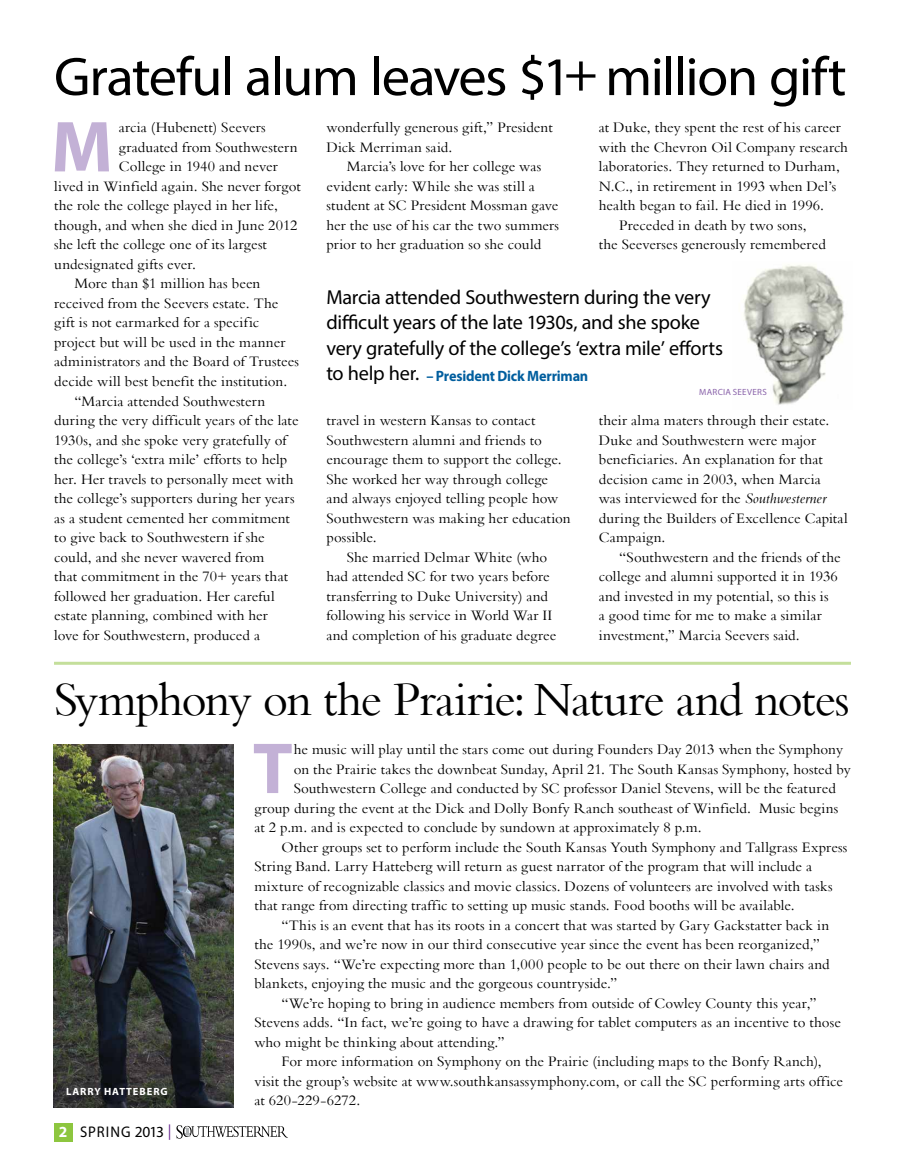
<style>
.page{position:relative;width:905px;height:1175px;background:#fff}
.page>*{position:absolute;margin:0;border:0;box-sizing:border-box;transform-origin:0 0}
.t1{font:700 72.9px "Myriad Pro";color:#c3b1d6}
.t2{font:54.75px "Myriad Pro";letter-spacing:-.025em;color:#000}
.t3{font:49.5px "Bembo";letter-spacing:-.03em;color:#000}
.t4{font:20.25px/25.5px "Myriad Pro";letter-spacing:-.015em;color:#000}
.t5{font:15.45px "Myriad Pro";letter-spacing:.06em;color:#000;scale:.95 1}
.t6{font:15px/19.5px "Bembo";letter-spacing:.005em;color:#000}
.t7{font:700 15px "Myriad Pro";letter-spacing:-.015em;color:#005e9e;scale:.95 1}
.t8{font:700 10.5px "Myriad Pro";letter-spacing:.085em;color:#fff}
.t9{font:9px "Myriad Pro";letter-spacing:.03em;color:#8a63aa}
.s1{font-weight:400;font-size:20.25px;color:#000}
.s2{font-style:italic}
.s3{font-weight:700;color:#fff}
.s4{color:#6a2c91}
</style>
<div class="page">
<svg style="left:176px;top:1125px;width:112px;height:13px"></svg>
<div style="left:54px;top:1122px;width:18px;height:19px;background:#8dc63f"></div>
<hr style="left:54px;top:662px;width:796px;height:2px;background:#c4df9b">
<img style="left:53px;top:744px;width:181px;height:363px">
<img style="left:744px;top:264px;width:100px;height:141px">
<h2 class="t2" style="left:54px;top:43px;width:794px">Grateful alum leaves $1+ million gift</h2>
<h1 class="t1" style="left:51px;top:99px;width:63px">M</h1>
<p class="t6" style="left:119px;top:117px;width:148px">arcia (Hubenett) Seevers</p>
<p class="t6" style="left:119px;top:137px;width:180px">graduated from Southwestern</p>
<p class="t6" style="left:119px;top:156px;width:160px">College in 1940 and never</p>
<p class="t6" style="left:54px;top:176px;width:248px">lived in Winfield again. She never forgot</p>
<p class="t6" style="left:54px;top:195px;width:225px">the role the college played in her life,</p>
<p class="t6" style="left:54px;top:215px;width:245px">though, and when she died in June 2012</p>
<p class="t6" style="left:54px;top:234px;width:214px">she left the college one of its largest</p>
<p class="t6" style="left:54px;top:254px;width:143px">undesignated gifts ever.</p>
<p class="t6" style="left:74px;top:273px;width:187px">More than $1 million has been</p>
<p class="t6" style="left:54px;top:293px;width:226px">received from the Seevers estate. The</p>
<p class="t6" style="left:54px;top:312px;width:206px">gift is not earmarked for a specific</p>
<p class="t6" style="left:54px;top:332px;width:233px">project but will be used in the manner</p>
<p class="t6" style="left:54px;top:351px;width:246px">administrators and the Board of Trustees</p>
<p class="t6" style="left:54px;top:371px;width:235px">decide will best benefit the institution.</p>
<p class="t6" style="left:74px;top:390px;width:192px">“Marcia attended Southwestern</p>
<p class="t6" style="left:54px;top:410px;width:246px">during the very difficult years of the late</p>
<p class="t6" style="left:54px;top:429px;width:234px">1930s, and she spoke very gratefully of</p>
<p class="t6" style="left:54px;top:449px;width:234px">the college’s ‘extra mile’ efforts to help</p>
<p class="t6" style="left:54px;top:468px;width:241px">her. Her travels to personally meet with</p>
<p class="t6" style="left:54px;top:488px;width:242px">the college’s supporters during her years</p>
<p class="t6" style="left:54px;top:507px;width:237px">as a student cemented her commitment</p>
<p class="t6" style="left:54px;top:527px;width:212px">to give back to Southwestern if she</p>
<p class="t6" style="left:54px;top:546px;width:212px">could, and she never wavered from</p>
<p class="t6" style="left:54px;top:566px;width:235px">that commitment in the 70+ years that</p>
<p class="t6" style="left:54px;top:585px;width:222px">followed her graduation. Her careful</p>
<p class="t6" style="left:54px;top:605px;width:215px">estate planning, combined with her</p>
<p class="t6" style="left:54px;top:624px;width:207px">love for Southwestern, produced a</p>
<p class="t6" style="left:326px;top:117px;width:228px">wonderfully generous gift,” President<br>Dick Merriman said.</p>
<p class="t6" style="left:326px;top:156px;width:234px;text-indent:20px">Marcia’s love for her college was evident early: While she was still a student at SC President Mossman gave her the use of his car the two summers prior to her graduation so she could</p>
<p class="t6" style="left:599px;top:117px;width:243px">at Duke, they spent the rest of his career</p>
<p class="t6" style="left:599px;top:137px;width:251px">with the Chevron Oil Company research</p>
<p class="t6" style="left:599px;top:156px;width:243px">laboratories. They returned to Durham,</p>
<p class="t6" style="left:599px;top:176px;width:239px">N.C., in retirement in 1993 when Del’s</p>
<p class="t6" style="left:599px;top:195px;width:227px">health began to fail. He died in 1996.</p>
<p class="t6" style="left:619px;top:215px;width:189px">Preceded in death by two sons,</p>
<p class="t6" style="left:599px;top:234px;width:228px">the Seeverses generously remembered</p>
<h3 class="t4" style="left:326px;top:284px;width:398px">Marcia attended Southwestern during the very difficult years of the late 1930s, and she spoke very gratefully of the college’s ‘extra mile’ efforts</h3>
<p class="t7" style="left:326px;top:366px;width:277px"><span class="s1">to help her.</span> – President Dick Merriman</p>
<p class="t9" style="left:699px;top:387px;width:68px">Marcia Seevers</p>
<p class="t6" style="left:326px;top:410px;width:210px">travel in western Kansas to contact</p>
<p class="t6" style="left:326px;top:429px;width:217px">Southwestern alumni and friends to</p>
<p class="t6" style="left:326px;top:449px;width:237px">encourage them to support the college.</p>
<p class="t6" style="left:326px;top:468px;width:223px">She worked her way through college</p>
<p class="t6" style="left:326px;top:488px;width:233px">and always enjoyed telling people how</p>
<p class="t6" style="left:326px;top:507px;width:246px">Southwestern was making her education</p>
<p class="t6" style="left:326px;top:527px;width:52px">possible.</p>
<p class="t6" style="left:347px;top:546px;width:202px">She married Delmar White (who</p>
<p class="t6" style="left:326px;top:566px;width:225px">had attended SC for two years before</p>
<p class="t6" style="left:326px;top:585px;width:223px">transferring to Duke University) and</p>
<p class="t6" style="left:326px;top:605px;width:227px">following his service in World War II</p>
<p class="t6" style="left:326px;top:624px;width:231px">and completion of his graduate degree</p>
<p class="t6" style="left:599px;top:410px;width:250px">their alma maters through their estate.<br>Duke and Southwestern were major beneficiaries. An explanation for that decision came in 2003, when Marcia<br>was interviewed for the <span class="s2">Southwesterner </span>during the Builders of Excellence Capital Campaign.</p>
<p class="t6" style="left:599px;top:546px;width:243px;text-indent:20px">“Southwestern and the friends of the college and alumni supported it in 1936 and invested in my potential, so this is<br>a good time for me to make a similar investment,” Marcia Seevers said.</p>
<h3 class="t3" style="left:54px;top:669px;width:797px">Symphony on the Prairie: Nature and notes</h3>
<h1 class="t1" style="left:253px;top:721px;width:41px">T</h1>
<p class="t6" style="left:294px;top:739px;width:551px">he music will play until the stars come out during Founders Day 2013 when the Symphony</p>
<p class="t6" style="left:294px;top:758px;width:558px">on the Prairie takes the downbeat Sunday, April 21. The South Kansas Symphony, hosted by</p>
<p class="t6" style="left:294px;top:778px;width:543px">Southwestern College and conducted by SC professor Daniel Stevens, will be the featured</p>
<p class="t6" style="left:254px;top:797px;width:585px">group during the event at the Dick and Dolly Bonfy Ranch southeast of Winfield. Music begins</p>
<p class="t6" style="left:254px;top:817px;width:449px">at 2 p.m. and is expected to conclude by sundown at approximately 8 p.m.</p>
<p class="t6" style="left:281px;top:836px;width:567px">Other groups set to perform include the South Kansas Youth Symphony and Tallgrass Express</p>
<p class="t6" style="left:254px;top:856px;width:559px">String Band. Larry Hatteberg will return as guest narrator of the program that will include a</p>
<p class="t6" style="left:254px;top:875px;width:579px">mixture of recognizable classics and movie classics. Dozens of volunteers are involved with tasks</p>
<p class="t6" style="left:254px;top:895px;width:541px">that range from directing traffic to setting up music stands. Food booths will be available.</p>
<p class="t6" style="left:281px;top:914px;width:549px">“This is an event that has its roots in a concert that was started by Gary Gackstatter back in</p>
<p class="t6" style="left:254px;top:934px;width:567px">the 1990s, and we’re now in our third consecutive year since the event has been reorganized,”</p>
<p class="t6" style="left:254px;top:953px;width:576px">Stevens says. “We’re expecting more than 1,000 people to be out there on their lawn chairs and</p>
<p class="t6" style="left:254px;top:973px;width:364px">blankets, enjoying the music and the gorgeous countryside.”</p>
<p class="t6" style="left:281px;top:992px;width:537px">“We’re hoping to bring in audience members from outside of Cowley County this year,”</p>
<p class="t6" style="left:254px;top:1012px;width:588px">Stevens adds. “In fact, we’re going to have a drawing for tablet computers as an incentive to those</p>
<p class="t6" style="left:254px;top:1031px;width:251px">who might be thinking about attending.”</p>
<p class="t6" style="left:281px;top:1051px;width:541px">For more information on Symphony on the Prairie (including maps to the Bonfy Ranch),</p>
<p class="t6" style="left:254px;top:1070px;width:590px">visit the group’s website at www.southkansassymphony.com, or call the SC performing arts office</p>
<p class="t6" style="left:254px;top:1090px;width:107px">at 620-229-6272.</p>
<p class="t8" style="left:66px;top:1084px;width:103px">larry hatteberg</p>
<p class="t5" style="left:59px;top:1122px;width:120px"><span class="s3">2</span> Spring 2013 <span class="s4">|</span></p>
</div>
